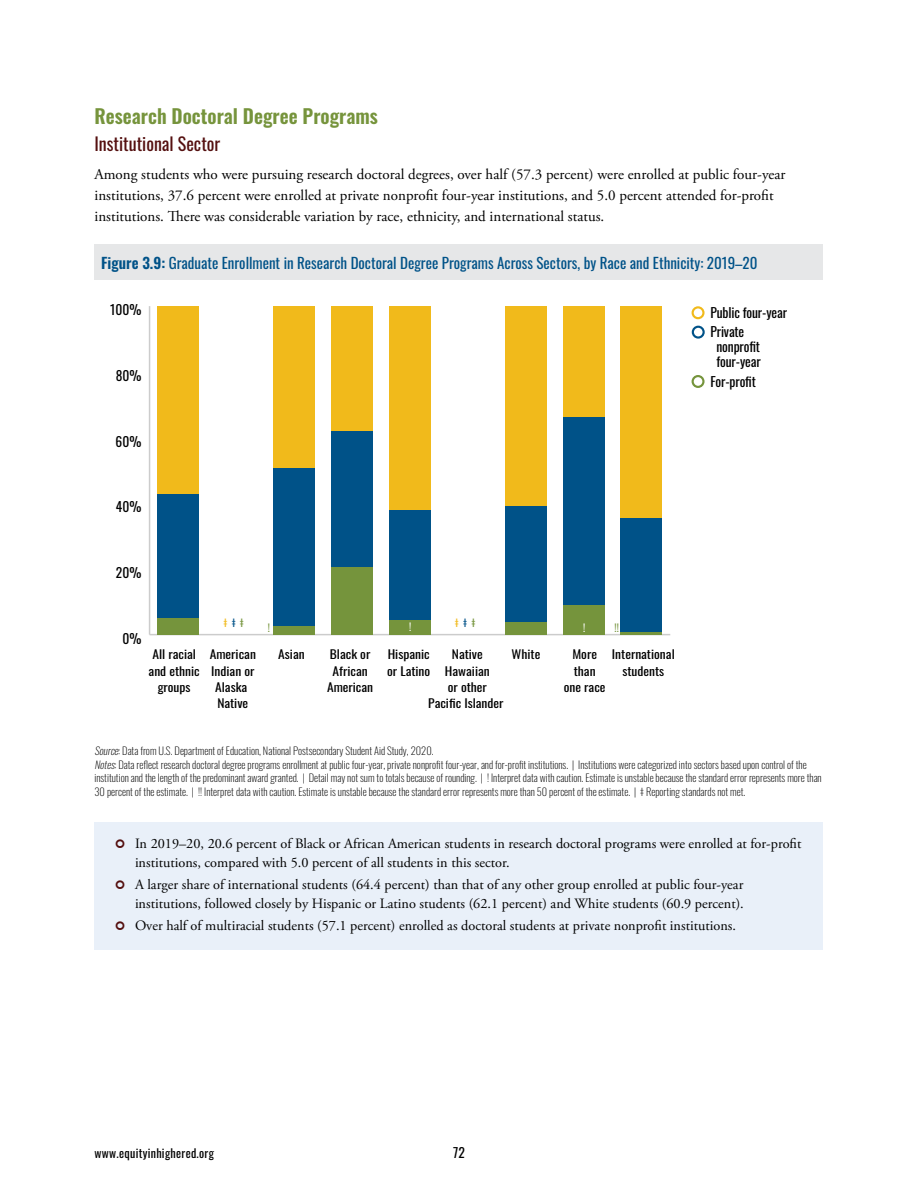
<style>
.page{position:relative;width:918px;height:1188px;background:#fff}
.page>*{position:absolute;margin:0;border:0;box-sizing:border-box;transform-origin:0 0}
.t1{font:600 19.5px "Oswald";color:#76943c}
.t2{font:18px "Oswald";color:#540f0f}
.t3{font:15px/21px "Adobe Garamond Pro";color:#000}
.t4{font:15px "Oswald";color:#005288}
.t5{font:14.25px/18.8px "Adobe Garamond Pro";color:#000}
.t6{font:13.5px/19.5px "Oswald";letter-spacing:-.01em;color:#000}
.t7{font:12px/16.2px "Oswald";color:#000;text-align:center;scale:1.13 1}
.t8{font:12px "Oswald";letter-spacing:.025em;color:#000}
.t9{font:200 10.5px/13.5px "Oswald";color:#000}
.t10{font:10.5px "Oswald";color:#f1ba1b}
.t11{font:10.5px "Oswald";color:#75943c}
.t12{font:10.5px "Oswald";color:#fff}
.s1{font-weight:600}
.s2{color:#005288}
.s3{color:#75943c}
.s4{font-style:italic}
</style>
<div class="page">
<div style="left:94px;top:244px;width:730px;height:36px;background:#e6e7e8"></div>
<div style="left:94px;top:822px;width:730px;height:65px;background:#e9f0f9"></div>
<div style="left:94px;top:863px;width:730px;height:65px;background:#e9f0f9"></div>
<div style="left:94px;top:904px;width:730px;height:46px;background:#e9f0f9"></div>
<div style="left:692px;top:375px;width:13px;height:13px;border:2px solid #75943c;border-radius:50%"></div>
<div style="left:692px;top:326px;width:13px;height:13px;border:2px solid #005288;border-radius:50%"></div>
<div style="left:692px;top:306px;width:13px;height:13px;border:2px solid #f1ba1b;border-radius:50%"></div>
<hr style="left:150px;top:634px;width:520px;height:1px;background:#ccc">
<hr style="left:149px;top:306px;width:1px;height:329px;background:#ccc">
<div style="left:158px;top:306px;width:41px;height:189px;background:#f1ba1b"></div>
<div style="left:273px;top:306px;width:42px;height:163px;background:#f1ba1b"></div>
<div style="left:331px;top:306px;width:42px;height:125px;background:#f1ba1b"></div>
<div style="left:389px;top:306px;width:42px;height:204px;background:#f1ba1b"></div>
<div style="left:505px;top:306px;width:41px;height:200px;background:#f1ba1b"></div>
<div style="left:563px;top:306px;width:41px;height:111px;background:#f1ba1b"></div>
<div style="left:621px;top:306px;width:41px;height:212px;background:#f1ba1b"></div>
<div style="left:158px;top:495px;width:41px;height:123px;background:#005288"></div>
<div style="left:273px;top:469px;width:42px;height:157px;background:#005288"></div>
<div style="left:331px;top:431px;width:42px;height:136px;background:#005288"></div>
<div style="left:389px;top:510px;width:42px;height:110px;background:#005288"></div>
<div style="left:505px;top:506px;width:41px;height:116px;background:#005288"></div>
<div style="left:563px;top:417px;width:41px;height:188px;background:#005288"></div>
<div style="left:621px;top:518px;width:41px;height:114px;background:#005288"></div>
<div style="left:158px;top:618px;width:41px;height:17px;background:#75943c"></div>
<div style="left:273px;top:626px;width:42px;height:9px;background:#75943c"></div>
<div style="left:331px;top:567px;width:42px;height:68px;background:#75943c"></div>
<div style="left:389px;top:620px;width:42px;height:15px;background:#75943c"></div>
<div style="left:505px;top:622px;width:41px;height:13px;background:#75943c"></div>
<div style="left:563px;top:605px;width:41px;height:30px;background:#75943c"></div>
<hr style="left:621px;top:632px;width:41px;height:3px;background:#75943c">
<h1 class="t1" style="left:94px;top:106px;width:285px">Research Doctoral Degree Programs</h1>
<h2 class="t2" style="left:94px;top:127px;width:127px">Institutional Sector</h2>
<p class="t3" style="left:94px;top:164px;width:693px">Among students who were pursuing research doctoral degrees, over half (57.3 percent) were enrolled at public four-year institutions, 37.6 percent were enrolled at private nonprofit four-year institutions, and 5.0 percent attended for-profit institutions. There was considerable variation by race, ethnicity, and international status.</p>
<h3 class="t4" style="left:101px;top:249px;width:658px"><span class="s1">Figure 3.9:</span> Graduate Enrollment in Research Doctoral Degree Programs Across Sectors, by Race and Ethnicity: 2019–20</h3>
<p class="t6" style="left:710px;top:301px;width:78px">Public four-year<br>Private</p>
<p class="t6" style="left:716px;top:338px;width:46px;line-height:15px">nonprofit four-year</p>
<p class="t6" style="left:710px;top:370px;width:47px">For-profit</p>
<p class="t6" style="left:110px;top:299px;width:33px">100%</p>
<p class="t6" style="left:116px;top:364px;width:27px">80%</p>
<p class="t6" style="left:116px;top:430px;width:27px">60%</p>
<p class="t6" style="left:116px;top:496px;width:27px">40%</p>
<p class="t6" style="left:116px;top:561px;width:27px">20%</p>
<p class="t6" style="left:122px;top:627px;width:21px">0%</p>
<p class="t7" style="left:149px;top:645px;width:47px">All racial and ethnic groups</p>
<p class="t10" style="left:223px;top:613px;width:22px">‡<span class="s2">‡</span><span class="s3">‡</span></p>
<p class="t10" style="left:455px;top:613px;width:22px">‡<span class="s2">‡</span><span class="s3">‡</span></p>
<p class="t11" style="left:268px;top:619px;width:4px">!</p>
<p class="t12" style="left:409px;top:618px;width:4px">!</p>
<p class="t12" style="left:583px;top:618px;width:4px">!</p>
<p class="t11" style="left:615px;top:618px;width:6px">!!</p>
<p class="t7" style="left:210px;top:645px;width:42px">American</p>
<p class="t7" style="left:278px;top:645px;width:25px">Asian</p>
<p class="t7" style="left:211px;top:661px;width:40px">Indian or<br>Alaska<br>Native</p>
<p class="t7" style="left:327px;top:645px;width:42px">Black or<br>African<br>American</p>
<p class="t7" style="left:387px;top:645px;width:40px;text-align:left">Hispanic or Latino</p>
<p class="t7" style="left:452px;top:645px;width:29px">Native</p>
<p class="t7" style="left:512px;top:645px;width:27px">White</p>
<p class="t7" style="left:428px;top:661px;width:68px">Hawaiian<br>or other<br>Pacific Islander</p>
<p class="t7" style="left:564px;top:645px;width:38px">More than one race</p>
<p class="t7" style="left:612px;top:645px;width:57px">International students</p>
<p class="t9" style="left:94px;top:743px;width:729px"><span class="s4">Source</span>: Data from U.S. Department of Education, National Postsecondary Student Aid Study, 2020.<br><span class="s4">Notes</span>: Data reflect research doctoral degree programs enrollment at public four-year, private nonprofit four-year, and for-profit institutions. | Institutions were categorized into sectors based upon control of the institution and the length of the predominant award granted. | Detail may not sum to totals because of rounding. | ! Interpret data with caution. Estimate is unstable because the standard error represents more than 30 percent of the estimate. | !! Interpret data with caution. Estimate is unstable because the standard error represents more than 50 percent of the estimate. | ‡ Reporting standards not met.</p>
<h3 class="t5" style="left:135px;top:835px;width:668px">In 2019–20, 20.6 percent of Black or African American students in research doctoral programs were enrolled at for-profit institutions, compared with 5.0 percent of all students in this sector.</h3>
<h3 class="t5" style="left:135px;top:876px;width:610px">A larger share of international students (64.4 percent) than that of any other group enrolled at public four-year institutions, followed closely by Hispanic or Latino students (62.1 percent) and White students (60.9 percent).</h3>
<h3 class="t5" style="left:135px;top:917px;width:603px">Over half of multiracial students (57.1 percent) enrolled as doctoral students at private nonprofit institutions.</h3>
<p class="t8" style="left:94px;top:1143px;width:121px">www.equityinhighered.org</p>
<p class="t6" style="left:453px;top:1141px;width:13px">72</p>
</div>
